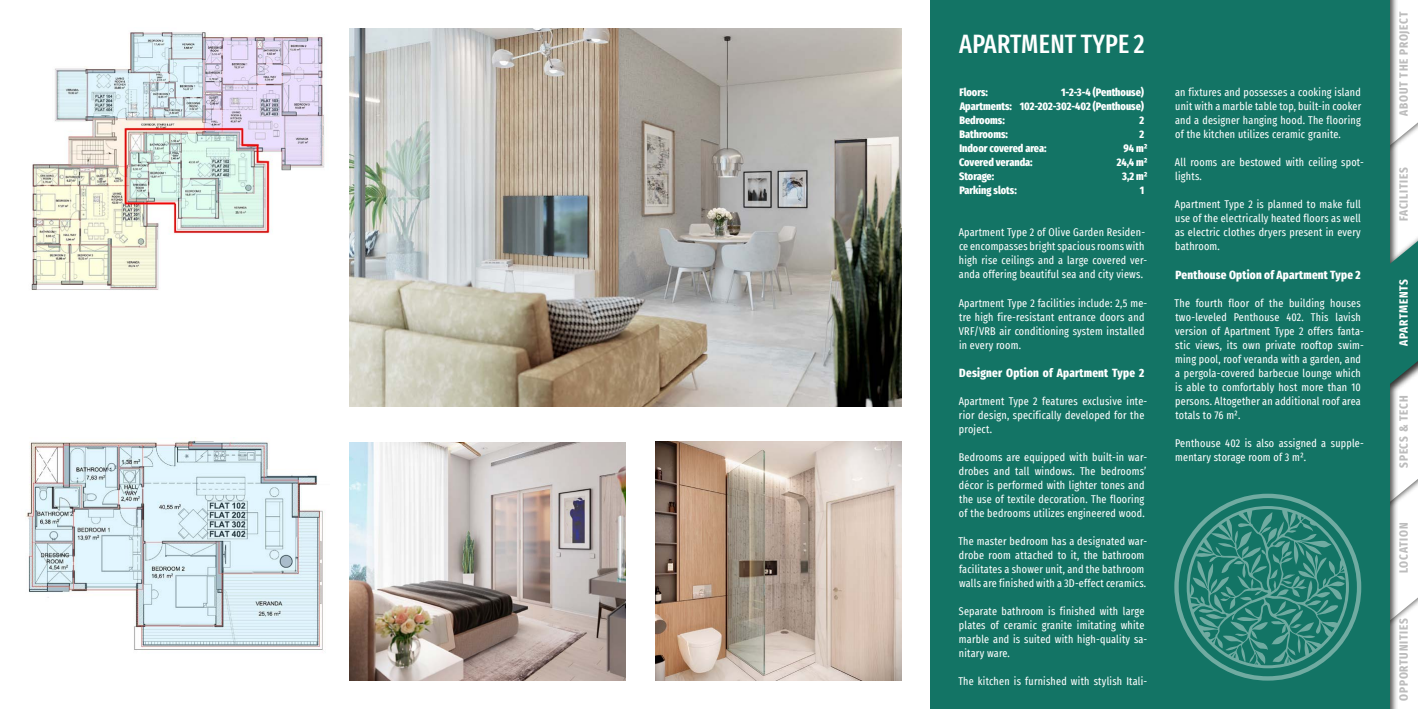
<style>
.page{position:relative;width:1418px;height:709px;background:#fff}
.page>*{position:absolute;margin:0;border:0;box-sizing:border-box;transform-origin:0 0}
.t1{font:500 extra-condensed 26px "Fira Sans";letter-spacing:.01em;color:#fff}
.t2{font:800 extra-condensed 12px "Fira Sans";letter-spacing:.02em;color:#fff}
.t3{font:700 extra-condensed 12px "Fira Sans";letter-spacing:.07em;color:#bcbcbc}
.t4{font:700 extra-condensed 12px "Fira Sans";letter-spacing:.045em;color:#fff}
.t5{font:extra-condensed 11px/14px "Fira Sans";letter-spacing:.02em;color:#fff}
.t6{font:800 extra-condensed 11px/14px "Fira Sans";color:#fff;text-align:justify}
</style>
<div class="page">
<svg style="left:1389px;top:0;width:28px;height:709px"></svg>
<img style="left:350px;top:442px;width:276px;height:238px">
<img style="left:350px;top:28px;width:551px;height:379px">
<img style="left:655px;top:441px;width:246px;height:239px">
<div style="left:930px;top:0;width:459px;height:709px;background:#137465"></div>
<img style="left:26px;top:437px;width:297px;height:213px">
<img style="left:31px;top:32px;width:294px;height:258px">
<svg style="left:1174px;top:493px;width:187px;height:187px"></svg>
<h1 class="t1" style="left:959px;top:23px;width:187px">APARTMENT TYPE 2</h1>
<p class="t6" style="left:959px;top:84px;width:30px">Floors:</p>
<p class="t6" style="left:959px;top:84px;width:186px;text-indent:102px">1-2-3-4 (Penthouse)<br>Apartments: 102-202-302-402 (Penthouse)<br>Bedrooms:</p>
<p class="t6" style="left:1139px;top:112px;width:6px">2</p>
<p class="t6" style="left:959px;top:126px;width:50px">Bathrooms:</p>
<p class="t6" style="left:1139px;top:126px;width:6px">2</p>
<p class="t6" style="left:959px;top:140px;width:89px">Indoor covered area:</p>
<p class="t6" style="left:1123px;top:140px;width:25px">94 m²</p>
<p class="t6" style="left:959px;top:154px;width:75px">Covered veranda:</p>
<p class="t6" style="left:1116px;top:154px;width:32px">24,4 m²</p>
<p class="t6" style="left:959px;top:168px;width:37px">Storage:</p>
<p class="t6" style="left:1122px;top:168px;width:27px">3,2 m²</p>
<p class="t6" style="left:959px;top:182px;width:59px">Parking slots:</p>
<p class="t6" style="left:1139px;top:182px;width:6px">1</p>
<p class="t5" style="left:958px;top:224px;width:190px">Apartment Type 2 of Olive Garden Residen&shy;ce encompasses bright spacious rooms with high rise ceilings and a large covered ver&shy;anda offering beautiful sea and city views.</p>
<p class="t5" style="left:958px;top:295px;width:190px">Apartment Type 2 facilities include: 2,5 me&shy;tre high fire-resistant entrance doors and VRF/VRB air conditioning system installed in every room.</p>
<p class="t2" style="left:959px;top:362px;width:186px">Designer Option of Apartment Type 2</p>
<p class="t5" style="left:958px;top:393px;width:190px">Apartment Type 2 features exclusive inte&shy;rior design, specifically developed for the project.</p>
<p class="t5" style="left:958px;top:449px;width:190px">Bedrooms are equipped with built-in war&shy;drobes and tall windows. The bedrooms’ décor is performed with lighter tones and the use of textile decoration. The flooring of the bedrooms utilizes engineered wood.</p>
<p class="t5" style="left:958px;top:533px;width:190px">The master bedroom has a designated war&shy;drobe room attached to it, the bathroom facilitates a shower unit, and the bathroom walls are finished with a 3D-effect ceramics.</p>
<p class="t5" style="left:958px;top:603px;width:190px">Separate bathroom is finished with large plates of ceramic granite imitating white marble and is suited with high-quality sa&shy;nitary ware.</p>
<p class="t5" style="left:958px;top:673px;width:190px">The kitchen is furnished with stylish Itali-</p>
<p class="t5" style="left:1175px;top:85px;width:188px;text-align:justify">an fixtures and possesses a cooking island unit with a marble table top, built-in cooker and a designer hanging hood. The flooring of the kitchen utilizes ceramic granite.</p>
<p class="t5" style="left:1174px;top:155px;width:190px">All rooms are bestowed with ceiling spot&shy;lights.</p>
<p class="t5" style="left:1174px;top:197px;width:187px;text-align:justify">Apartment Type 2 is planned to make full use of the electrically heated floors as well as electric clothes dryers present in every bathroom.</p>
<p class="t2" style="left:1175px;top:264px;width:186px">Penthouse Option of Apartment Type 2</p>
<p class="t5" style="left:1174px;top:296px;width:191px">The fourth floor of the building houses two-leveled Penthouse 402. This lavish version of Apartment Type 2 offers fanta&shy;stic views, its own private rooftop swim&shy;ming pool, roof veranda with a garden, and a pergola-covered barbecue lounge which is able to comfortably host more than 10 persons. Altogether an additional roof area totals to 76 m².</p>
<p class="t5" style="left:1175px;top:436px;width:190px">Penthouse 402 is also assigned a supple&shy;mentary storage room of 3 m².</p>
<p class="t3" style="left:1393px;top:116px;width:105px;rotate:-90deg">ABOUT THE PROJECT</p>
<p class="t3" style="left:1393px;top:221px;width:55px;rotate:-90deg">FACILITIES</p>
<p class="t4" style="left:1393px;top:345px;width:68px;rotate:-90deg">APARTMENTS</p>
<p class="t3" style="left:1393px;top:468px;width:74px;rotate:-90deg">SPECS &amp; TECH</p>
<p class="t3" style="left:1393px;top:573px;width:52px;rotate:-90deg">LOCATION</p>
<p class="t3" style="left:1393px;top:700px;width:84px;rotate:-90deg">OPPORTUNITIES</p>
</div>
